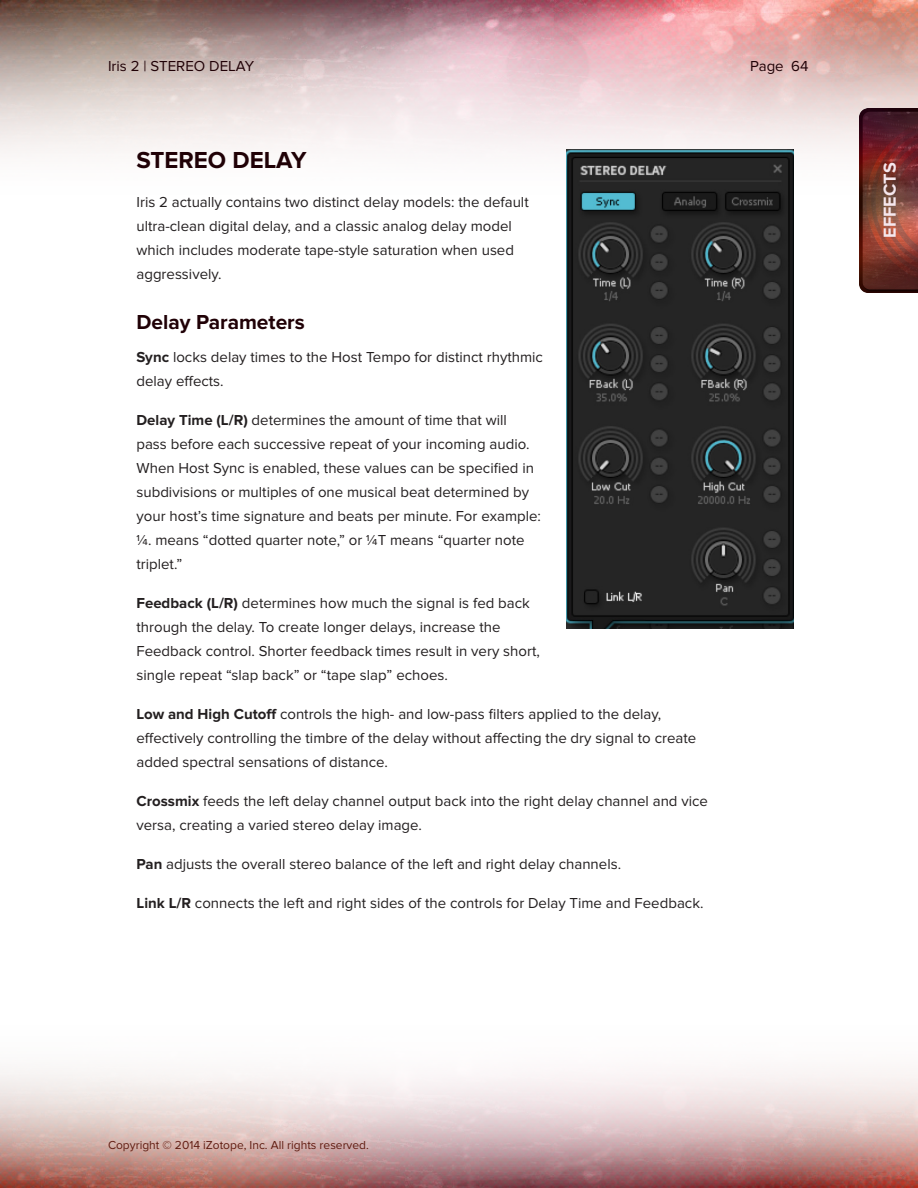
<style>
.page{position:relative;width:918px;height:1188px;background:#fff}
.page>*{position:absolute;margin:0;border:0;box-sizing:border-box;transform-origin:0 0}
.heading_2{font:700 24px "Proxima Nova";color:#200106}
.heading_3{font:700 21px "Proxima Nova";color:#200106}
.t1{font:700 18px "Proxima Nova";color:#f5e7ed}
.t2{font:15px/24px "Proxima Nova";color:#231f20}
.t3{font:15px "Proxima Nova";color:#200106}
.t4{font:12px "Proxima Nova";color:#601c11}
.s1{font-weight:700}
</style>
<div class="page">
<img style="left:0;top:1069px;width:918px;height:119px">
<img style="left:0;top:0;width:918px;height:209px">
<img style="left:860px;top:108px;width:58px;height:184px">
<img style="left:567px;top:149px;width:227px;height:480px">
<p class="t3" style="left:108px;top:57px;width:148px">Iris 2 | STEREO DELAY</p>
<p class="t3" style="left:750px;top:57px;width:60px">Page 64</p>
<p class="heading_2" style="left:136px;top:147px;width:172px">STEREO DELAY</p>
<p class="t2" style="left:136px;top:191px;width:394px">Iris 2 actually contains two distinct delay models: the default ultra-clean digital delay, and a classic analog delay model which includes moderate tape-style saturation when used aggressively.</p>
<p class="heading_3" style="left:136px;top:310px;width:170px">Delay Parameters</p>
<p class="t2" style="left:136px;top:346px;width:408px"><span class="s1">Sync</span> locks delay times to the Host Tempo for distinct rhythmic delay effects.</p>
<p class="t2" style="left:136px;top:409px;width:406px"><span class="s1">Delay Time (L/R)</span> determines the amount of time that will pass before each successive repeat of your incoming audio.<br>When Host Sync is enabled, these values can be specified in subdivisions or multiples of one musical beat determined by your host’s time signature and beats per minute. For example: ¼. means “dotted quarter note,” or ¼T means “quarter note triplet.”</p>
<p class="t2" style="left:136px;top:592px;width:405px"><span class="s1">Feedback (L/R)</span> determines how much the signal is fed back through the delay. To create longer delays, increase the Feedback control. Shorter feedback times result in very short, single repeat “slap back” or “tape slap” echoes.</p>
<p class="t2" style="left:136px;top:703px;width:561px"><span class="s1">Low and High Cutoff</span> controls the high- and low-pass filters applied to the delay, effectively controlling the timbre of the delay without affecting the dry signal to create added spectral sensations of distance.</p>
<p class="t2" style="left:136px;top:790px;width:573px"><span class="s1">Crossmix</span> feeds the left delay channel output back into the right delay channel and vice versa, creating a varied stereo delay image.</p>
<p class="t2" style="left:136px;top:853px;width:484px"><span class="s1">Pan</span> adjusts the overall stereo balance of the left and right delay channels.</p>
<p class="t2" style="left:136px;top:892px;width:567px"><span class="s1">Link L/R</span> connects the left and right sides of the controls for Delay Time and Feedback.</p>
<p class="t1" style="left:879px;top:238px;width:77px;rotate:-90deg">EFFECTS</p>
<p class="t4" style="left:108px;top:1139px;width:261px">Copyright © 2014 iZotope, Inc. All rights reserved.</p>
</div>
